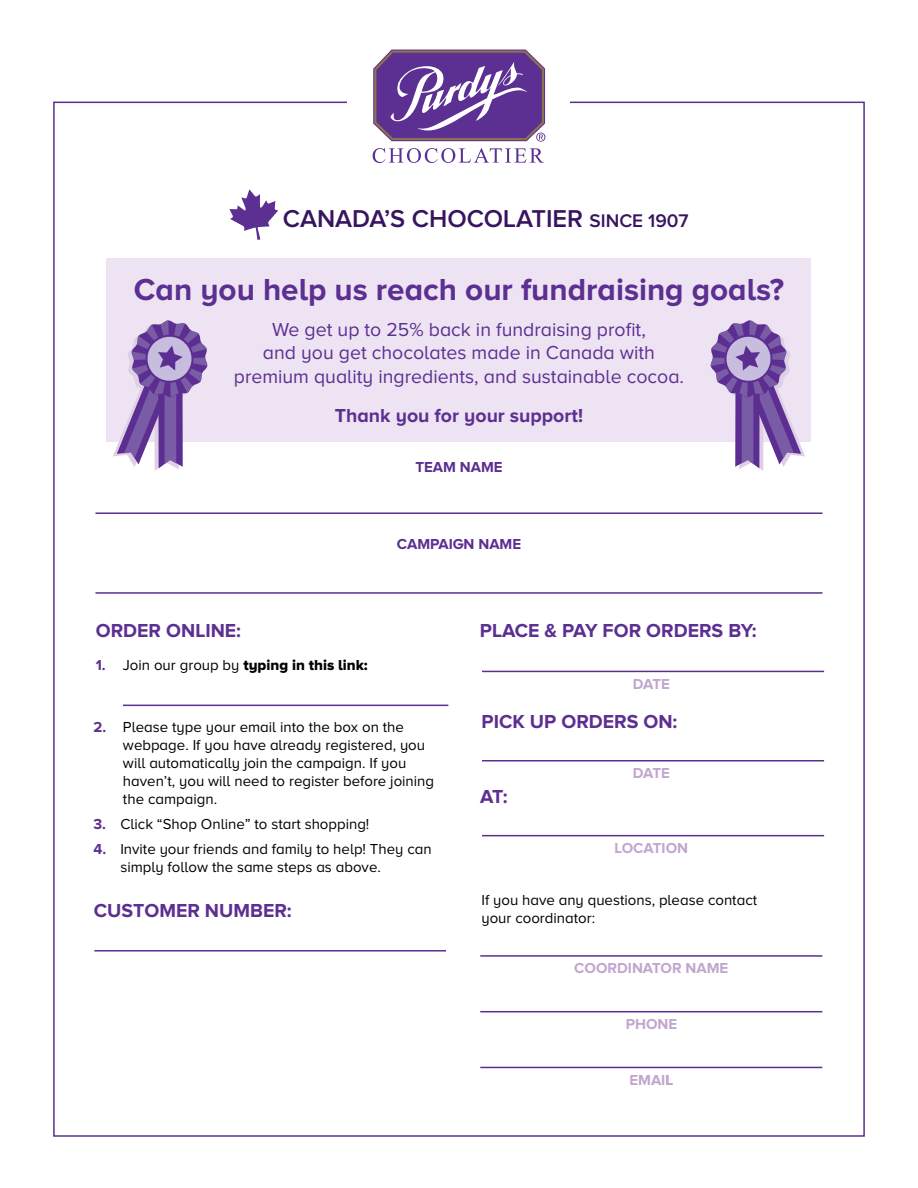
<style>
.page{position:relative;width:918px;height:1188px;background:#fff}
.page>*{position:absolute;margin:0;border:0;box-sizing:border-box;transform-origin:0 0}
.t1{font:700 31.5px "Proxima Nova A";color:#5c2f92}
.t2{font:600 25.35px "Proxima Nova A";color:#381460}
.t3{font:19.5px/23.4px "Proxima Nova A";color:#5c2f92;text-align:center}
.t4{font:700 19.5px "Proxima Nova A";color:#5c2f92}
.t5{font:15px/18px "Proxima Nova A";color:#000}
.t6{font:700 15px "Proxima Nova A";color:#c2a6cf}
.t7{font:15px "Proxima Nova A Extrabld";color:#000}
.t8{font:700 15px "Proxima Nova A";color:#5c2f92}
.s1{font-size:18.9px}
.s2{font-family:"Proxima Nova A";font-weight:700;color:#5c2f92}
.s3{font-family:"Proxima Nova A"}
.s4{font-weight:700;color:#5c2f92}
</style>
<div class="page">
<svg style="left:229px;top:189px;width:49px;height:51px"></svg>
<div style="left:107px;top:258px;width:704px;height:183px;background:#ede3f2"></div>
<svg style="left:373px;top:50px;width:172px;height:92px;background:#7c58a1"></svg>
<svg style="left:373px;top:148px;width:171px;height:15px"></svg>
<hr style="left:482px;top:671px;width:342px;height:1px;background:#5c2e91">
<hr style="left:123px;top:705px;width:325px;height:1px;background:#5c2e91">
<hr style="left:94px;top:950px;width:352px;height:2px;background:#5c2e91">
<hr style="left:482px;top:760px;width:342px;height:2px;background:#5c2e91">
<hr style="left:482px;top:835px;width:342px;height:1px;background:#5c2e91">
<hr style="left:480px;top:955px;width:342px;height:2px;background:#5c2e91">
<hr style="left:480px;top:1011px;width:342px;height:1px;background:#5c2e91">
<hr style="left:480px;top:1067px;width:342px;height:1px;background:#5c2e91">
<svg style="left:710px;top:320px;width:95px;height:151px"></svg>
<svg style="left:113px;top:320px;width:95px;height:151px"></svg>
<hr style="left:95px;top:512px;width:728px;height:2px;background:#5c2e91">
<hr style="left:95px;top:592px;width:728px;height:2px;background:#5c2e91">
<h2 class="t2" style="left:283px;top:204px;width:407px">CANADA’S CHOCOLATIER <span class="s1">SINCE 1907</span></h2>
<h1 class="t1" style="left:134px;top:271px;width:652px">Can you help us reach our fundraising goals?</h1>
<h3 class="t3" style="left:234px;top:317px;width:452px">We get up to 25% back in fundraising profit,<br>and you get chocolates made in Canada with premium quality ingredients, and sustainable cocoa.</h3>
<h3 class="t4" style="left:335px;top:405px;width:250px">Thank you for your support!</h3>
<p class="t8" style="left:415px;top:458px;width:89px">TEAM NAME</p>
<p class="t8" style="left:397px;top:535px;width:126px">CAMPAIGN NAME</p>
<h3 class="t4" style="left:96px;top:620px;width:147px">ORDER ONLINE:</h3>
<p class="t7" style="left:96px;top:656px;width:273px"><span class="s2">1.</span> <span class="s3">Join our group by</span> typing in this link:</p>
<h3 class="t4" style="left:480px;top:620px;width:278px">PLACE &amp; PAY FOR ORDERS BY:</h3>
<p class="t6" style="left:633px;top:675px;width:39px">DATE</p>
<p class="t8" style="left:93px;top:719px;width:14px">2.</p>
<p class="t5" style="left:123px;top:718px;width:313px">Please type your email into the box on the webpage. If you have already registered, you will automatically join the campaign. If you haven’t, you will need to register before joining the campaign.</p>
<p class="t5" style="left:120px;top:840px;width:313px;text-indent:-27px"><span class="s4">4.</span> Invite your friends and family to help! They can simply follow the same steps as above.</p>
<p class="t5" style="left:93px;top:815px;width:278px"><span class="s4">3.</span> Click “Shop Online” to start shopping!</p>
<h3 class="t4" style="left:94px;top:900px;width:200px">CUSTOMER NUMBER:</h3>
<h3 class="t4" style="left:482px;top:710px;width:197px">PICK UP ORDERS ON:</h3>
<h3 class="t4" style="left:480px;top:785px;width:29px">AT:</h3>
<p class="t6" style="left:633px;top:765px;width:39px">DATE</p>
<p class="t6" style="left:614px;top:839px;width:75px">LOCATION</p>
<p class="t5" style="left:481px;top:891px;width:277px">If you have any questions, please contact your coordinator:</p>
<p class="t6" style="left:574px;top:960px;width:156px">COORDINATOR NAME</p>
<p class="t6" style="left:626px;top:1016px;width:53px">PHONE</p>
<p class="t6" style="left:629px;top:1072px;width:45px">EMAIL</p>
</div>
